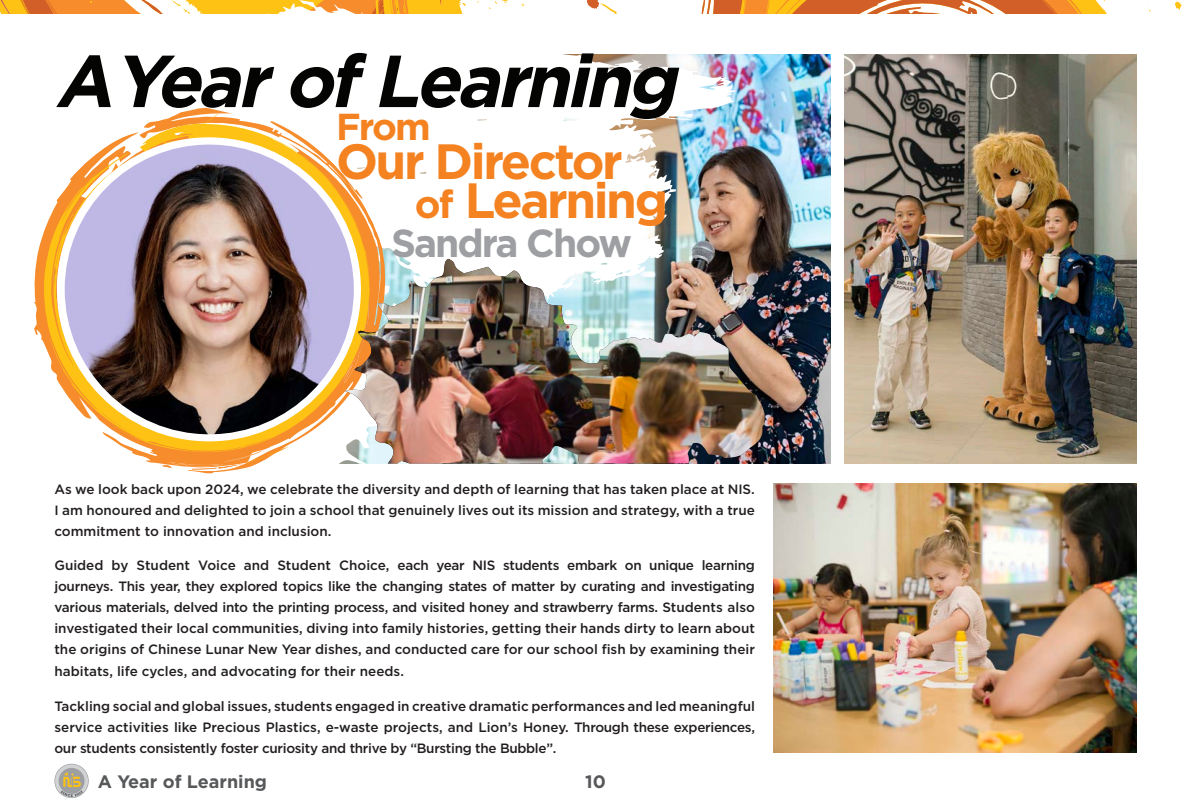
<style>
.page{position:relative;width:1191px;height:808px;background:#fff}
.page>*{position:absolute;margin:0;border:0;box-sizing:border-box;transform-origin:0 0}
.t1{font:italic 700 73.5px "Gotham";color:#040503}
.t2{font:700 49.5px "Gotham";letter-spacing:-.05em;color:#f58220}
.t3{font:700 39px "Gotham";letter-spacing:-.05em;color:#9d9fa2}
.t4{font:700 37.5px "Gotham";color:#f58220}
.t5{font:700 18px "Gotham";color:#57585a}
.t6{font:500 13.5px/21.1px "Gotham";color:#231f20;text-align:justify}
.s1{font-size:39px}
</style>
<div class="page">
<svg style="left:1170px;top:2px;width:12px;height:11px"></svg>
<svg style="left:0;top:0;width:1151px;height:14px"></svg>
<svg style="left:54px;top:764px;width:35px;height:34px"></svg>
<div style="left:55px;top:764px;width:33px;height:33px;background:#d1d2d4;border-radius:50%"></div>
<div style="left:59px;top:768px;width:26px;height:26px;background:#9d9fa2;border-radius:50%"></div>
<svg style="left:60px;top:772px;width:23px;height:25px"></svg>
<img style="left:676px;top:54px;width:154px;height:409px">
<svg style="left:98px;top:0;width:637px;height:173px"></svg>
<svg style="left:398px;top:115px;width:278px;height:144px"></svg>
<svg style="left:385px;top:172px;width:76px;height:292px"></svg>
<svg style="left:502px;top:463px;width:19px;height:1px"></svg>
<svg style="left:34px;top:101px;width:351px;height:363px"></svg>
<svg style="left:148px;top:456px;width:140px;height:18px"></svg>
<svg style="left:44px;top:114px;width:326px;height:338px"></svg>
<svg style="left:98px;top:115px;width:300px;height:300px"></svg>
<div style="left:57px;top:137px;width:304px;height:304px;background:#fff;border-radius:50%"></div>
<img style="left:65px;top:145px;width:289px;height:289px;border-radius:145px">
<img style="left:844px;top:54px;width:292px;height:409px">
<img style="left:773px;top:483px;width:363px;height:270px">
<img style="left:344px;top:259px;width:420px;height:204px">
<p class="t1" style="left:54px;top:32px;width:643px">A YearofLearning</p>
<p class="t4" style="left:336px;top:102px;width:96px">From</p>
<p class="t2" style="left:336px;top:129px;width:288px">Our Director</p>
<p class="t2" style="left:415px;top:168px;width:255px"><span class="s1">of</span> Learning</p>
<p class="t3" style="left:391px;top:217px;width:242px">Sandra Chow</p>
<p class="t6" style="left:54px;top:478px;width:702px">As we look back upon 2024, we celebrate the diversity and depth of learning that has taken place at NIS.<br>I am honoured and delighted to join a school that genuinely lives out its mission and strategy, with a true commitment to innovation and inclusion.</p>
<p class="t6" style="left:54px;top:555px;width:702px">Guided by Student Voice and Student Choice, each year NIS students embark on unique learning journeys. This year, they explored topics like the changing states of matter by curating and investigating various materials, delved into the printing process, and visited honey and strawberry farms. Students also investigated their local communities, diving into family histories, getting their hands dirty to learn about the origins of Chinese Lunar New Year dishes, and conducted care for our school fish by examining their habitats, life cycles, and advocating for their needs.</p>
<p class="t6" style="left:54px;top:695px;width:702px">Tackling social and global issues, students engaged in creative dramatic performances and led meaningful service activities like Precious Plastics, e-waste projects, and Lion’s Honey. Through these experiences, our students consistently foster curiosity and thrive by “Bursting the Bubble”.</p>
<h3 class="t5" style="left:98px;top:770px;width:171px">A Year of Learning</h3>
<h3 class="t5" style="left:585px;top:770px;width:22px">10</h3>
</div>
